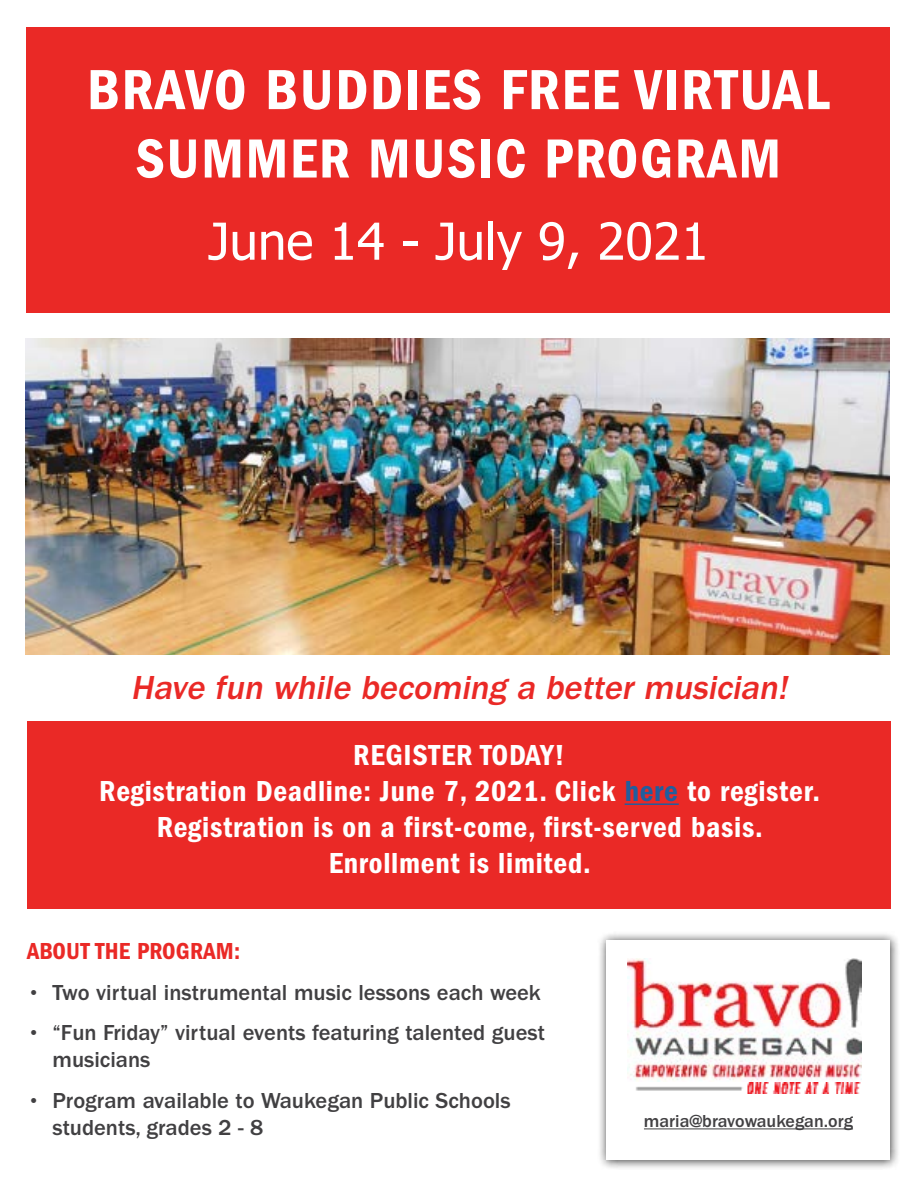
<style>
.page{position:relative;width:918px;height:1188px;background:#fff}
.page>*{position:absolute;margin:0;border:0;box-sizing:border-box;transform-origin:0 0}
.t1{font:58.5px "ITC Franklin Gothic Std Dm Cd";letter-spacing:.03em;color:#fff}
.t2{font:57px "ITC Franklin Gothic Std Dm Cd";letter-spacing:.03em;color:#fff}
.t3{font:51px "Tahoma";color:#fff}
.t4{font:italic 500 34.5px "ITC Franklin Gothic Std";color:#ea2926}
.t5{font:30px/36px "ITC Franklin Gothic Std Dm Cd";letter-spacing:.025em;color:#fff;text-align:center}
.t6{font:24px "ITC Franklin Gothic Std Dm Cd";letter-spacing:.01em;color:#ea2926}
.t7{font:500 22.5px/27px "ITC Franklin Gothic Std";color:#414042}
.t8{font:500 18px "ITC Franklin Gothic Std";color:#414042}
.s1{color:#215e9e}
</style>
<div class="page">
<div style="left:597px;top:931px;width:303px;height:239px;background:#000;opacity:.75"></div>
<div style="left:607px;top:941px;width:283px;height:219px;background:#fff"></div>
<img style="left:628px;top:958px;width:233px;height:135px">
<img style="left:26px;top:338px;width:863px;height:316px">
<div style="left:26px;top:28px;width:864px;height:285px;background:#ea2926"></div>
<hr style="left:644px;top:1128px;width:209px;height:1px;background:#414042">
<div style="left:27px;top:721px;width:864px;height:188px;background:#ea2926"></div>
<hr style="left:625px;top:803px;width:54px;height:2px;background:#215e9e">
<h1 class="t1" style="left:87px;top:56px;width:744px">BRAVO BUDDIES FREE VIRTUAL</h1>
<h2 class="t2" style="left:136px;top:126px;width:647px">SUMMER MUSIC PROGRAM</h2>
<h3 class="t3" style="left:208px;top:207px;width:502px">June 14 - July 9, 2021</h3>
<h3 class="t4" style="left:131px;top:668px;width:665px">Have fun while becoming a better musician!</h3>
<h3 class="t5" style="left:99px;top:737px;width:722px">REGISTER TODAY!<br>Registration Deadline: June 7, 2021. Click <span class="s1">here</span> to register.<br>Registration is on a first-come, first-served basis.<br>Enrollment is limited.</h3>
<p class="t6" style="left:27px;top:938px;width:215px">ABOUT THE PROGRAM:</p>
<p class="t7" style="left:27px;top:979px;width:515px">• Two virtual instrumental music lessons each week</p>
<p class="t7" style="left:52px;top:1020px;width:494px;text-indent:-25px">• “Fun Friday” virtual events featuring talented guest musicians</p>
<p class="t7" style="left:52px;top:1087px;width:460px;text-indent:-25px">• Program available to Waukegan Public Schools students, grades 2 - 8</p>
<p class="t8" style="left:644px;top:1111px;width:211px">maria@bravowaukegan.org</p>
</div>
